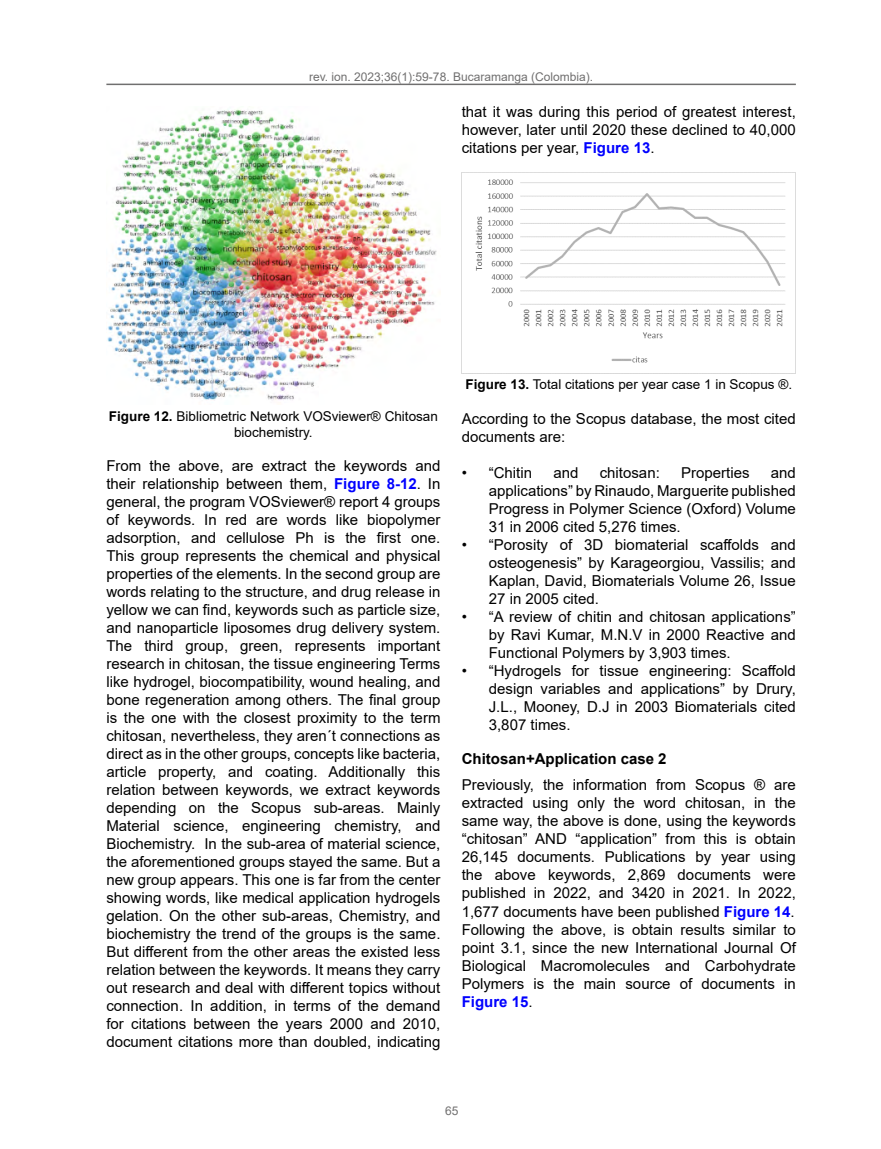
<style>
.page{position:relative;width:881px;height:1149px;background:#fff}
.page>*{position:absolute;margin:0;border:0;box-sizing:border-box;transform-origin:0 0}
.t1{font:15px/18px "Arial";color:#000;text-align:justify}
.Titulos_2{font:700 15px "Arial";color:#000}
.Pie_de_foto{font:13.5px/16.2px "Arial";color:#000;text-align:center}
.t2{font:12px "Arial";color:#706f6f}
.s1{font-weight:700;color:#00f}
.s2{font-weight:700}
</style>
<div class="page">
<hr style="left:106px;top:84px;width:689px;height:1px;background:#706f6f">
<img style="left:107px;top:109px;width:330px;height:292px">
<img style="left:461px;top:172px;width:334px;height:201px">
<p class="t2" style="left:309px;top:69px;width:285px">rev. ion. 2023;36(1):59-78. Bucaramanga (Colombia).</p>
<p class="t1" style="left:461px;top:103px;width:335px">that it was during this period of greatest interest, however, later until 2020 these declined to 40,000 citations per year, <span class="s1">Figure 13</span>.</p>
<p class="Pie_de_foto" style="left:109px;top:407px;width:330px"><span class="s2">Figure 12.</span> Bibliometric Network VOSviewer® Chitosan biochemistry.</p>
<p class="t1" style="left:106px;top:456px;width:335px">From the above, are extract the keywords and their relationship between them, <span class="s1">Figure 8-12</span>. In general, the program VOSviewer® report 4 groups of keywords. In red are words like biopolymer adsorption, and cellulose Ph is the first one.<br>This group represents the chemical and physical properties of the elements. In the second group are words relating to the structure, and drug release in yellow we can find, keywords such as particle size, and nanoparticle liposomes drug delivery system.<br>The third group, green, represents important research in chitosan, the tissue engineering Terms like hydrogel, biocompatibility, wound healing, and bone regeneration among others. The final group is the one with the closest proximity to the term chitosan, nevertheless, they aren´t connections as direct as in the other groups, concepts like bacteria, article property, and coating. Additionally this relation between keywords, we extract keywords depending on the Scopus sub-areas. Mainly Material science, engineering chemistry, and Biochemistry. In the sub-area of material science, the aforementioned groups stayed the same. But a new group appears. This one is far from the center showing words, like medical application hydrogels gelation. On the other sub-areas, Chemistry, and biochemistry the trend of the groups is the same.<br>But different from the other areas the existed less relation between the keywords. It means they carry out research and deal with different topics without connection. In addition, in terms of the demand for citations between the years 2000 and 2010, document citations more than doubled, indicating</p>
<p class="Pie_de_foto" style="left:465px;top:376px;width:328px"><span class="s2">Figure 13.</span> Total citations per year case 1 in Scopus ®.</p>
<p class="t1" style="left:461px;top:409px;width:335px">According to the Scopus database, the most cited documents are:</p>
<p class="t1" style="left:461px;top:463px;width:72px">• “Chitin</p>
<p class="t1" style="left:553px;top:463px;width:27px">and</p>
<p class="t1" style="left:599px;top:463px;width:62px">chitosan:</p>
<p class="t1" style="left:680px;top:463px;width:70px">Properties</p>
<p class="t1" style="left:488px;top:463px;width:308px;text-indent:282px">and applications” by Rinaudo, Marguerite published Progress in Polymer Science (Oxford) Volume 31 in 2006 cited 5,276 times.</p>
<p class="t1" style="left:488px;top:535px;width:308px;text-indent:-27px">• “Porosity of 3D biomaterial scaffolds and osteogenesis” by Karageorgiou, Vassilis; and Kaplan, David, Biomaterials Volume 26, Issue 27 in 2005 cited.</p>
<p class="t1" style="left:488px;top:607px;width:308px;text-indent:-27px">• “A review of chitin and chitosan applications” by Ravi Kumar, M.N.V in 2000 Reactive and Functional Polymers by 3,903 times.</p>
<p class="t1" style="left:488px;top:661px;width:308px;text-indent:-27px">• “Hydrogels for tissue engineering: Scaffold design variables and applications” by Drury, J.L., Mooney, D.J in 2003 Biomaterials cited 3,807 times.</p>
<p class="Titulos_2" style="left:461px;top:747px;width:206px">Chitosan+Application case 2</p>
<p class="t1" style="left:461px;top:775px;width:335px">Previously, the information from Scopus ® are extracted using only the word chitosan, in the same way, the above is done, using the keywords “chitosan” AND “application” from this is obtain 26,145 documents. Publications by year using the above keywords, 2,869 documents were published in 2022, and 3420 in 2021. In 2022, 1,677 documents have been published <span class="s1">Figure 14</span>.</p>
<p class="t1" style="left:461px;top:919px;width:335px">Following the above, is obtain results similar to point 3.1, since the new International Journal Of Biological Macromolecules and Carbohydrate Polymers is the main source of documents in <span class="s1">Figure 15</span>.</p>
<p class="t2" style="left:445px;top:1102px;width:15px">65</p>
</div>
